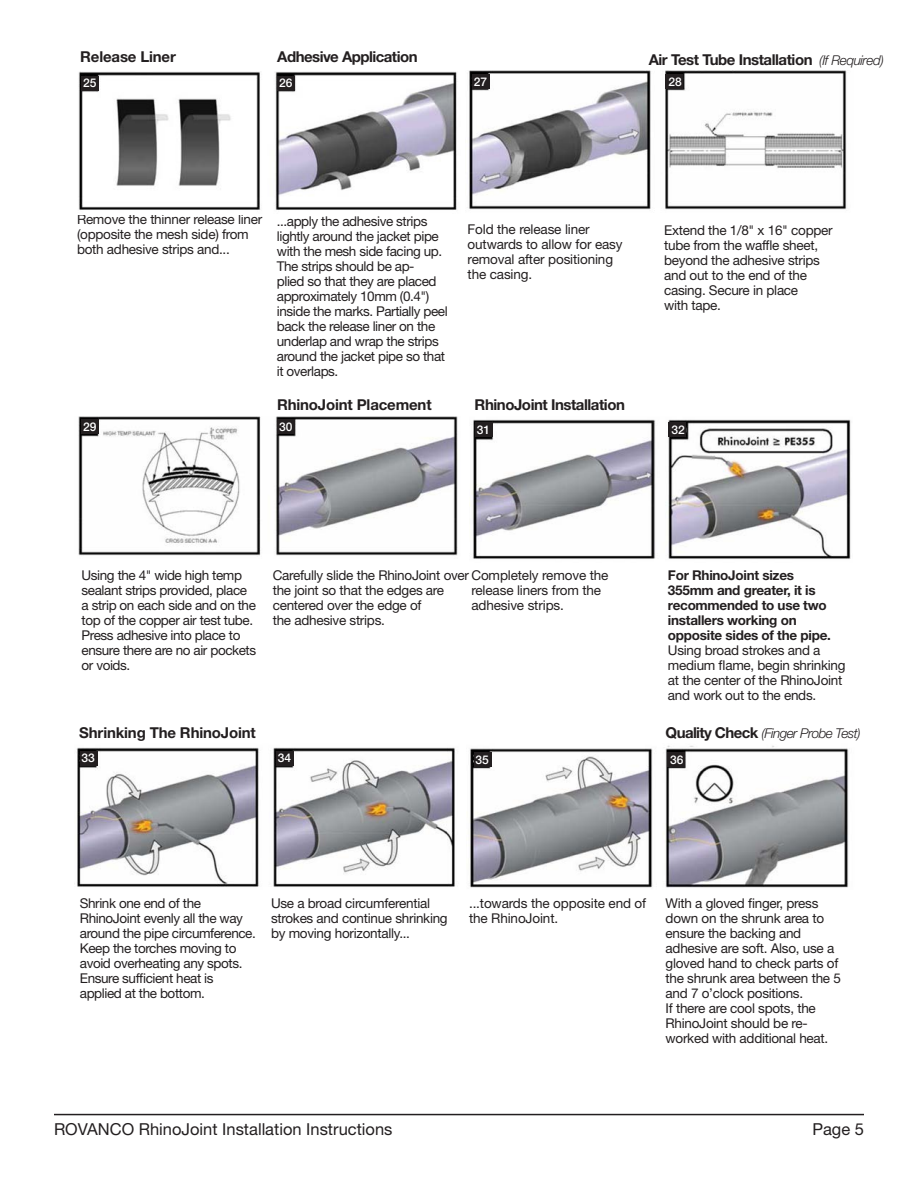
<style>
.page{position:relative;width:918px;height:1188px;background:#fff}
.page>*{position:absolute;margin:0;border:0;box-sizing:border-box;transform-origin:0 0}
.t1{font:16.5px "Helvetica Neue LT Std";color:#231f20}
.t2{font:700 15px "Helvetica Neue LT Std";letter-spacing:-.03em;color:#231f20}
.t3{font:700 15px "Helvetica Neue LT Std";letter-spacing:-.01em;color:#231f20}
.t4{font:13.5px/15px "Helvetica Neue LT Std";letter-spacing:-.02em;color:#231f20}
.t5{font:700 13.5px/15px "Helvetica Neue LT Std";letter-spacing:-.02em;color:#231f20}
.t6{font:italic 300 13.5px "Helvetica Neue LT Std";letter-spacing:-.04em;color:#231f20}
.t7{font:500 12px "Helvetica Neue LT Std";color:#fff}
.s1{font-weight:300;font-style:italic;font-size:13.5px}
.s2{font-weight:400}
.s3{font-weight:700;font-style:normal;font-size:15px}
</style>
<div class="page">
<hr style="left:54px;top:1114px;width:810px;height:1px;background:#231f20">
<img style="left:469px;top:70px;width:378px;height:140px">
<img style="left:78px;top:71px;width:379px;height:139px">
<div style="left:82px;top:76px;width:17px;height:15px;background:#231f20"></div>
<div style="left:278px;top:76px;width:17px;height:15px;background:#231f20"></div>
<div style="left:472px;top:74px;width:18px;height:15px;background:#231f20"></div>
<div style="left:666px;top:74px;width:17px;height:15px;background:#231f20"></div>
<img style="left:469px;top:419px;width:382px;height:140px">
<img style="left:78px;top:416px;width:380px;height:140px">
<div style="left:82px;top:419px;width:17px;height:15px;background:#231f20"></div>
<div style="left:278px;top:419px;width:17px;height:15px;background:#231f20"></div>
<div style="left:475px;top:422px;width:18px;height:15px;background:#231f20"></div>
<div style="left:669px;top:422px;width:17px;height:15px;background:#231f20"></div>
<img style="left:470px;top:745px;width:379px;height:143px">
<img style="left:76px;top:747px;width:379px;height:140px">
<div style="left:80px;top:751px;width:17px;height:15px;background:#231f20"></div>
<div style="left:276px;top:751px;width:18px;height:15px;background:#231f20"></div>
<div style="left:474px;top:752px;width:17px;height:15px;background:#231f20"></div>
<div style="left:667px;top:752px;width:17px;height:15px;background:#231f20"></div>
<p class="t3" style="left:80px;top:48px;width:97px">Release Liner</p>
<p class="t2" style="left:277px;top:48px;width:142px">Adhesive Application</p>
<p class="t2" style="left:649px;top:50px;width:237px">Air Test Tube Installation <span class="s1">(If Required)</span></p>
<p class="t7" style="left:83px;top:76px;width:15px">25</p>
<p class="t7" style="left:279px;top:76px;width:15px">26</p>
<p class="t7" style="left:474px;top:74px;width:15px">27</p>
<p class="t7" style="left:669px;top:74px;width:15px">28</p>
<p class="t4" style="left:77px;top:211px;width:187px">Remove the thinner release liner (opposite the mesh side) from both adhesive strips and...</p>
<p class="t4" style="left:277px;top:214px;width:172px">...apply the adhesive strips lightly around the jacket pipe with the mesh side facing up.<br>The strips should be ap-<br>plied so that they are placed approximately 10mm (0.4") inside the marks. Partially peel back the release liner on the underlap and wrap the strips around the jacket pipe so that it overlaps.</p>
<p class="t3" style="left:277px;top:396px;width:156px">RhinoJoint Placement</p>
<p class="t4" style="left:468px;top:222px;width:157px">Fold the release liner outwards to allow for easy removal after positioning the casing.</p>
<p class="t2" style="left:475px;top:396px;width:152px">RhinoJoint Installation</p>
<p class="t4" style="left:664px;top:222px;width:170px">Extend the 1/8" x 16" copper tube from the waffle sheet, beyond the adhesive strips and out to the end of the casing. Secure in place<br>with tape.</p>
<p class="t7" style="left:83px;top:419px;width:15px">29</p>
<p class="t7" style="left:279px;top:419px;width:15px">30</p>
<p class="t7" style="left:477px;top:422px;width:15px">31</p>
<p class="t7" style="left:672px;top:422px;width:15px">32</p>
<p class="t4" style="left:82px;top:568px;width:176px">Using the 4" wide high temp sealant strips provided, place a strip on each side and on the top of the copper air test tube.<br>Press adhesive into place to ensure there are no air pockets or voids.</p>
<p class="t4" style="left:471px;top:568px;width:139px;text-indent:-199px">Carefully slide the RhinoJoint over Completely remove the release liners from the adhesive strips.</p>
<p class="t4" style="left:273px;top:583px;width:173px">the joint so that the edges are centered over the edge of<br>the adhesive strips.</p>
<p class="t3" style="left:79px;top:723px;width:178px">Shrinking The RhinoJoint</p>
<p class="t5" style="left:668px;top:568px;width:179px">For RhinoJoint sizes<br>355mm and greater, it is recommended to use two installers working on opposite sides of the pipe.<br><span class="s2">Using broad strokes and a medium flame, begin shrinking at the center of the RhinoJoint and work out to the ends.</span></p>
<p class="t6" style="left:666px;top:725px;width:197px"><span class="s3">Quality Check</span> (Finger Probe Test)</p>
<p class="t7" style="left:82px;top:751px;width:15px">33</p>
<p class="t7" style="left:278px;top:751px;width:15px">34</p>
<p class="t7" style="left:475px;top:752px;width:15px">35</p>
<p class="t7" style="left:670px;top:752px;width:15px">36</p>
<p class="t4" style="left:80px;top:895px;width:178px">Shrink one end of the<br>RhinoJoint evenly all the way around the pipe circumference.<br>Keep the torches moving to avoid overheating any spots.<br>Ensure sufficient heat is applied at the bottom.</p>
<p class="t4" style="left:271px;top:895px;width:178px">Use a broad circumferential strokes and continue shrinking by moving horizontally...</p>
<p class="t4" style="left:469px;top:895px;width:179px">...towards the opposite end of the RhinoJoint.</p>
<p class="t4" style="left:666px;top:895px;width:177px">With a gloved finger, press down on the shrunk area to ensure the backing and adhesive are soft. Also, use a gloved hand to check parts of the shrunk area between the 5 and 7 o’clock positions.<br>If there are cool spots, the<br>RhinoJoint should be re&shy;worked with additional heat.</p>
<p class="t1" style="left:54px;top:1119px;width:340px">ROVANCO RhinoJoint Installation Instructions</p>
<p class="t1" style="left:812px;top:1119px;width:53px">Page 5</p>
</div>
